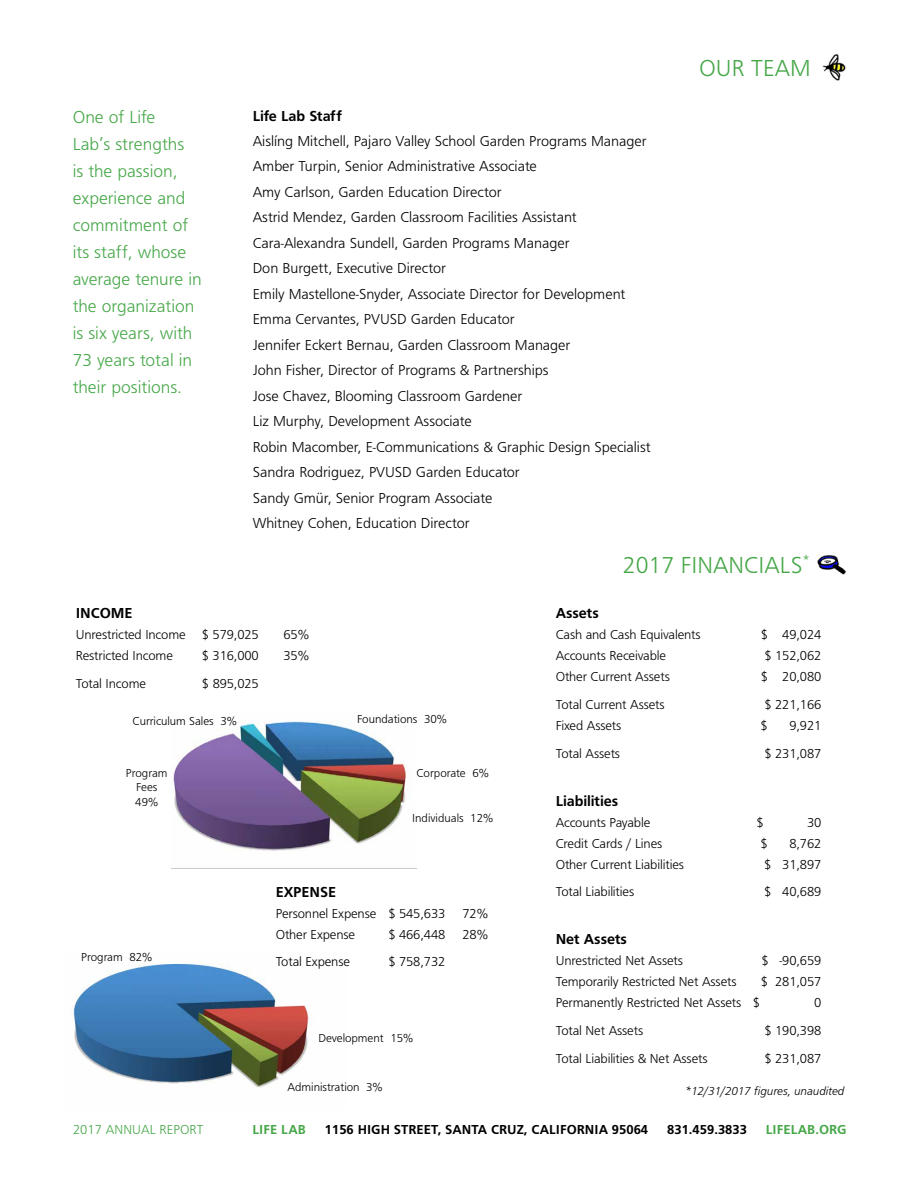
<style>
.page{position:relative;width:918px;height:1188px;background:#fff}
.page>*{position:absolute;margin:0;border:0;box-sizing:border-box;transform-origin:0 0}
.t1{font:24px "Frugal Sans Light DTC";color:#46a748}
.t2{font:18px/27px "Frugal Sans Light DTC";color:#46a748}
.t3{font:15px/25.5px "Frugal Sans Light DTC";letter-spacing:-.005em;color:#000}
.t4{font:15px "Frugal Sans Bold DTC";letter-spacing:-.005em;color:#000}
.t5{font:13.5px "Frugal Sans Light DTC";letter-spacing:-.01em;color:#000}
.t6{font:13.5px "Frugal Sans Bold DTC";color:#000}
.t7{font:13.5px "Frugal Sans Bold DTC";color:#46a748}
.t8{font:13.5px "Frugal Sans Light DTC";color:#46a748}
.t9{font:12px/14.4px "Frugal Sans Light DTC";letter-spacing:-.005em;color:#000;text-align:center}
.t10{font:12px "Frugal Sans Light Italic DTC";letter-spacing:-.005em;color:#000}
</style>
<div class="page">
<img style="left:823px;top:54px;width:23px;height:27px">
<img style="left:73px;top:963px;width:237px;height:125px">
<img style="left:171px;top:721px;width:246px;height:148px">
<img style="left:817px;top:555px;width:29px;height:20px">
<p class="t2" style="left:73px;top:104px;width:130px">One of Life<br>Lab’s strengths<br>is the passion, experience and commitment of its staff, whose average tenure in the organization is six years, with<br>73 years total in their positions.</p>
<p class="t4" style="left:253px;top:107px;width:91px">Life Lab Staff</p>
<p class="t3" style="left:253px;top:128px;width:399px">Aislíng Mitchell, Pajaro Valley School Garden Programs Manager Amber Turpin, Senior Administrative Associate<br>Amy Carlson, Garden Education Director<br>Astrid Mendez, Garden Classroom Facilities Assistant Cara-Alexandra Sundell, Garden Programs Manager<br>Don Burgett, Executive Director<br>Emily Mastellone-Snyder, Associate Director for Development Emma Cervantes, PVUSD Garden Educator<br>Jennifer Eckert Bernau, Garden Classroom Manager<br>John Fisher, Director of Programs &amp; Partnerships<br>Jose Chavez, Blooming Classroom Gardener<br>Liz Murphy, Development Associate<br>Robin Macomber, E-Communications &amp; Graphic Design Specialist Sandra Rodriguez, PVUSD Garden Educator<br>Sandy Gmür, Senior Program Associate<br>Whitney Cohen, Education Director</p>
<h1 class="t1" style="left:699px;top:54px;width:113px">OUR TEAM</h1>
<h1 class="t1" style="left:623px;top:551px;width:189px">2017 FINANCIALS<sup>*</sup></h1>
<p class="t4" style="left:76px;top:604px;width:58px">INCOME</p>
<p class="t5" style="left:76px;top:627px;width:185px">Unrestricted Income $ 579,025</p>
<p class="t5" style="left:284px;top:627px;width:27px">65%</p>
<p class="t5" style="left:76px;top:648px;width:99px">Restricted Income</p>
<p class="t5" style="left:202px;top:648px;width:58px">$ 316,000</p>
<p class="t5" style="left:284px;top:648px;width:27px">35%</p>
<p class="t5" style="left:76px;top:675px;width:72px">Total Income</p>
<p class="t5" style="left:202px;top:675px;width:58px">$ 895,025</p>
<p class="t9" style="left:133px;top:714px;width:106px">Curriculum Sales 3%</p>
<p class="t9" style="left:357px;top:712px;width:91px">Foundations 30%</p>
<p class="t9" style="left:126px;top:766px;width:43px">Program<br>Fees<br>49%</p>
<p class="t9" style="left:81px;top:949px;width:73px">Program 82%</p>
<p class="t9" style="left:417px;top:766px;width:74px">Corporate 6%</p>
<p class="t9" style="left:412px;top:811px;width:82px">Individuals 12%</p>
<p class="t4" style="left:276px;top:883px;width:62px">EXPENSE</p>
<p class="t5" style="left:276px;top:906px;width:171px">Personnel Expense $ 545,633</p>
<p class="t5" style="left:462px;top:906px;width:27px">72%</p>
<p class="t5" style="left:276px;top:927px;width:81px">Other Expense</p>
<p class="t5" style="left:388px;top:927px;width:58px">$ 466,448</p>
<p class="t5" style="left:462px;top:927px;width:27px">28%</p>
<p class="t5" style="left:276px;top:954px;width:76px">Total Expense</p>
<p class="t5" style="left:388px;top:954px;width:58px">$ 758,732</p>
<p class="t9" style="left:319px;top:1030px;width:96px">Development 15%</p>
<p class="t9" style="left:288px;top:1080px;width:97px">Administration 3%</p>
<p class="t4" style="left:556px;top:604px;width:45px">Assets</p>
<p class="t5" style="left:556px;top:627px;width:147px">Cash and Cash Equivalents</p>
<p class="t5" style="left:761px;top:627px;width:62px">$ 49,024</p>
<p class="t5" style="left:556px;top:648px;width:112px">Accounts Receivable</p>
<p class="t5" style="left:764px;top:648px;width:58px">$ 152,062</p>
<p class="t5" style="left:556px;top:669px;width:116px">Other Current Assets</p>
<p class="t5" style="left:761px;top:669px;width:62px">$ 20,080</p>
<p class="t5" style="left:556px;top:697px;width:111px">Total Current Assets</p>
<p class="t5" style="left:764px;top:697px;width:58px">$ 221,166</p>
<p class="t5" style="left:556px;top:718px;width:67px">Fixed Assets</p>
<p class="t5" style="left:761px;top:718px;width:9px">$</p>
<p class="t5" style="left:789px;top:718px;width:34px">9,921</p>
<p class="t5" style="left:556px;top:746px;width:66px">Total Assets</p>
<p class="t5" style="left:764px;top:746px;width:58px">$ 231,087</p>
<p class="t4" style="left:556px;top:792px;width:64px">Liabilities</p>
<p class="t5" style="left:556px;top:815px;width:96px">Accounts Payable</p>
<p class="t5" style="left:757px;top:815px;width:9px">$</p>
<p class="t5" style="left:807px;top:815px;width:16px">30</p>
<p class="t5" style="left:556px;top:836px;width:108px">Credit Cards / Lines</p>
<p class="t5" style="left:761px;top:836px;width:9px">$</p>
<p class="t5" style="left:789px;top:836px;width:34px">8,762</p>
<p class="t5" style="left:556px;top:857px;width:130px">Other Current Liabilities</p>
<p class="t5" style="left:764px;top:857px;width:59px">$ 31,897</p>
<p class="t5" style="left:556px;top:884px;width:80px">Total Liabilities</p>
<p class="t5" style="left:764px;top:884px;width:59px">$ 40,689</p>
<p class="t4" style="left:556px;top:931px;width:73px">Net Assets</p>
<p class="t5" style="left:556px;top:953px;width:129px">Unrestricted Net Assets</p>
<p class="t5" style="left:761px;top:953px;width:61px">$ -90,659</p>
<p class="t5" style="left:556px;top:974px;width:182px">Temporarily Restricted Net Assets</p>
<p class="t5" style="left:761px;top:974px;width:62px">$ 281,057</p>
<p class="t5" style="left:556px;top:995px;width:206px">Permanently Restricted Net Assets $</p>
<p class="t5" style="left:814px;top:995px;width:9px">0</p>
<p class="t5" style="left:556px;top:1023px;width:89px">Total Net Assets</p>
<p class="t5" style="left:764px;top:1023px;width:58px">$ 190,398</p>
<p class="t5" style="left:556px;top:1051px;width:153px">Total Liabilities &amp; Net Assets</p>
<p class="t5" style="left:764px;top:1051px;width:58px">$ 231,087</p>
<p class="t10" style="left:685px;top:1084px;width:161px">*12/31/2017 figures, unaudited</p>
<p class="t8" style="left:73px;top:1122px;width:132px">2017 ANNUAL REPORT</p>
<p class="t7" style="left:253px;top:1122px;width:55px">LIFE LAB</p>
<p class="t6" style="left:325px;top:1122px;width:325px">1156 HIGH STREET, SANTA CRUZ, CALIFORNIA 95064</p>
<p class="t6" style="left:667px;top:1122px;width:81px">831.459.3833</p>
<p class="t7" style="left:766px;top:1122px;width:82px">LIFELAB.ORG</p>
</div>
